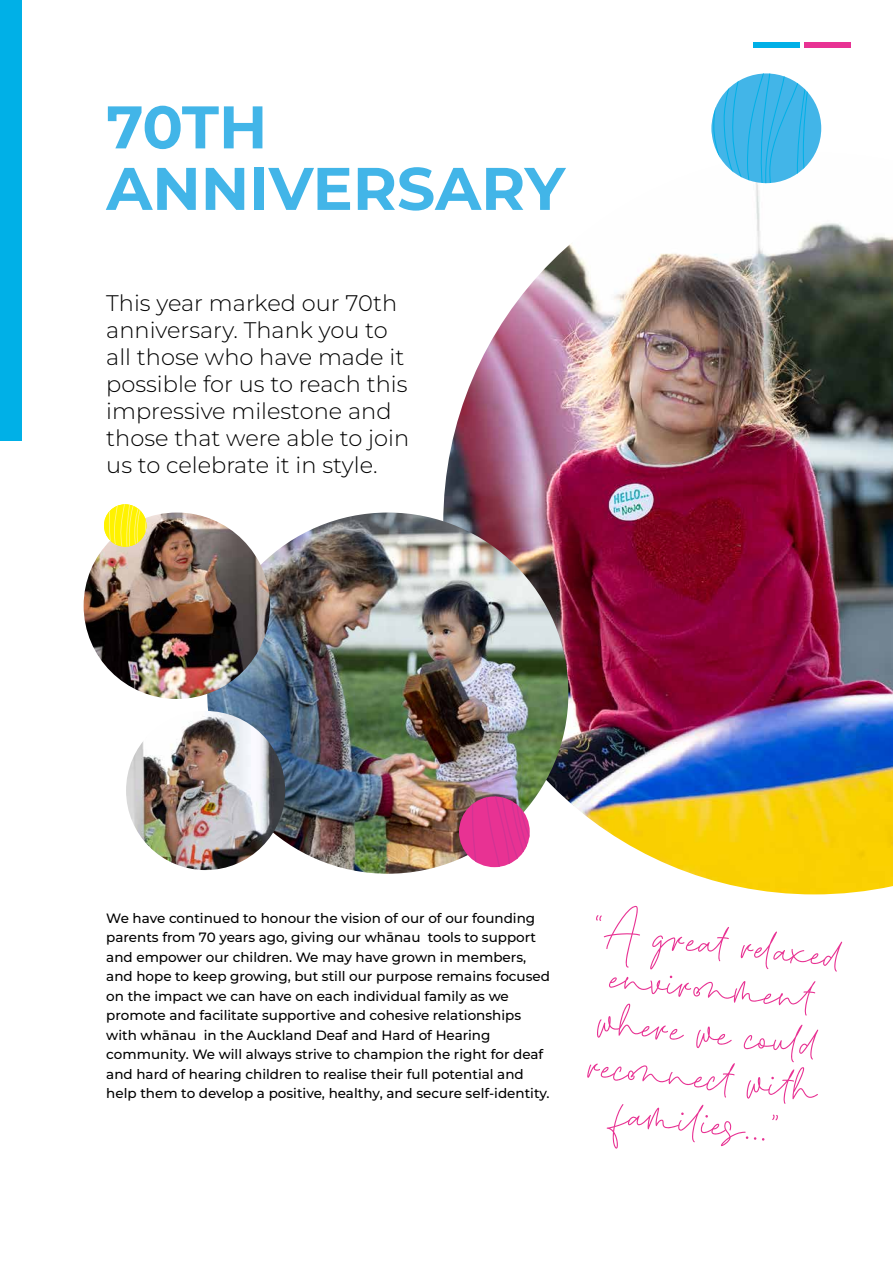
<style>
.page{position:relative;width:893px;height:1263px;background:#fff}
.page>*{position:absolute;margin:0;border:0;box-sizing:border-box;transform-origin:0 0}
.t1{font:700 60px/61.5px "Montserrat";color:#42b5e8}
.t2{font:57px/45px "Befront";color:#e83293;text-align:center}
.t3{font:300 22.5px/27px "Montserrat";color:#000}
.t4{font:500 13.5px/19.5px "Montserrat";color:#000}
</style>
<div class="page">
<div style="left:753px;top:43px;width:46px;height:5px;background:#00b0e7"></div>
<div style="left:804px;top:43px;width:46px;height:5px;background:#e83293"></div>
<div style="left:0;top:0;width:21px;height:440px;background:#00b0e7"></div>
<img style="left:443px;top:183px;width:450px;height:711px">
<img style="left:207px;top:512px;width:361px;height:362px;border-radius:181px">
<img style="left:84px;top:512px;width:186px;height:187px;border-radius:93px">
<img style="left:126px;top:711px;width:159px;height:159px;border-radius:80px">
<svg style="left:711px;top:73px;width:110px;height:110px"></svg>
<svg style="left:459px;top:796px;width:71px;height:71px;background:#d84c95"></svg>
<svg style="left:104px;top:504px;width:42px;height:43px;background:#fcf140"></svg>
<h1 class="t1" style="left:106px;top:95px;width:460px">70TH<br>ANNIVERSARY</h1>
<h3 class="t3" style="left:106px;top:289px;width:304px">This year marked our 70th anniversary. Thank you to all those who have made it possible for us to reach this impressive milestone and those that were able to join us to celebrate it in style.</h3>
<p class="t4" style="left:106px;top:908px;width:445px">We have continued to honour the vision of our of our founding parents from 70 years ago, giving our whānau tools to support and empower our children. We may have grown in members, and hope to keep growing, but still our purpose remains focused on the impact we can have on each individual family as we promote and facilitate supportive and cohesive relationships with whānau in the Auckland Deaf and Hard of Hearing community. We will always strive to champion the right for deaf and hard of hearing children to realise their full potential and help them to develop a positive, healthy, and secure self-identity.</p>
<h2 class="t2" style="left:596px;top:900px;width:251px;rotate:6deg">“A gr eat relaxed environment wher e we coul d recon nect wit h fam il ies...”</h2>
</div>
